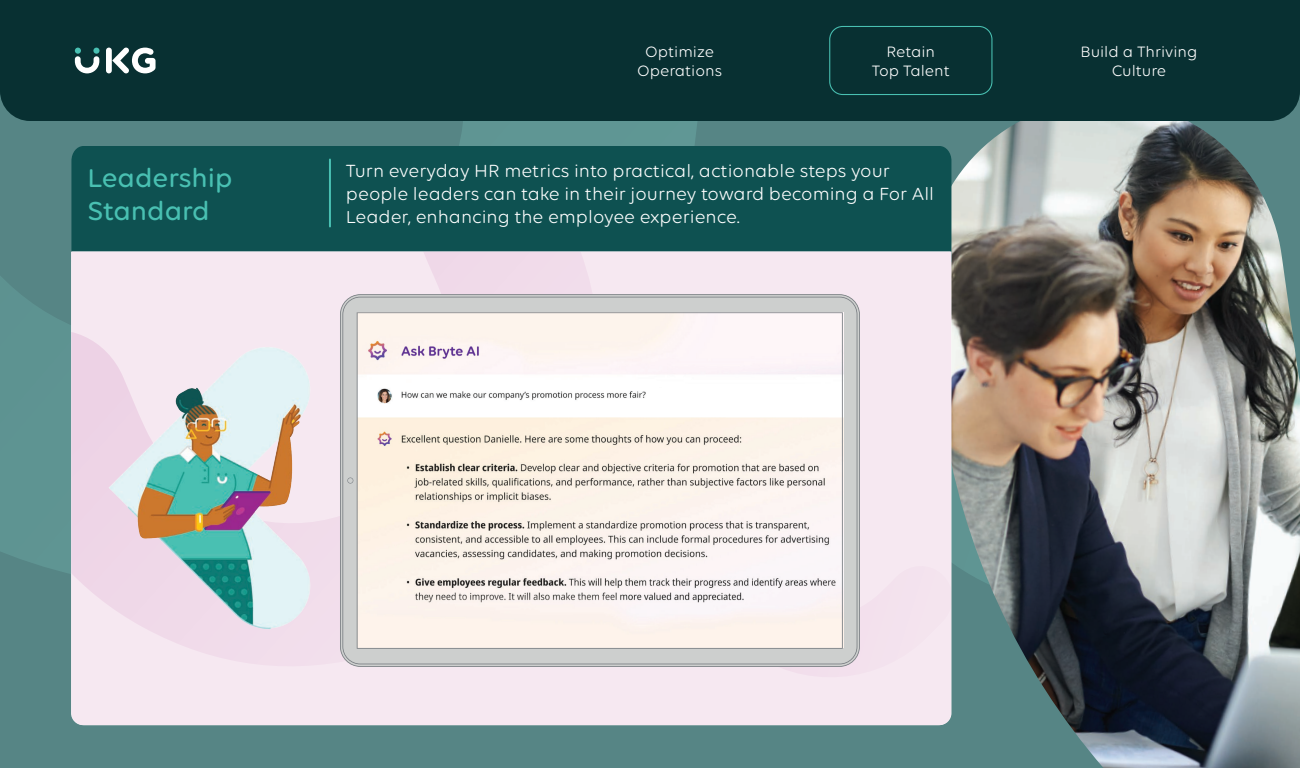
<style>
.page{position:relative;width:1300px;height:768px;background:#568585}
.page>*{position:absolute;margin:0;border:0;box-sizing:border-box;transform-origin:0 0}
.t1{font:500 28px/33.6px "Volte Rounded";color:#49c0b2}
.t2{font:19px/22.8px "Volte Rounded";color:#fff}
.t3{font:16.2px/19.5px "Volte Rounded";color:#fff;text-align:center}
</style>
<div class="page">
<svg style="left:0;top:121px;width:697px;height:453px"></svg>
<img style="left:913px;top:121px;width:387px;height:647px">
<div style="left:71px;top:146px;width:880px;height:106px;background:#0e5151"></div>
<hr style="left:329px;top:160px;width:2px;height:66px;background:#49c0b2">
<div style="left:71px;top:252px;width:880px;height:473px;background:#f6e8f1"></div>
<svg style="left:71px;top:252px;width:520px;height:412px"></svg>
<svg style="left:340px;top:294px;width:520px;height:373px;background:#afb1b3"></svg>
<svg style="left:342px;top:297px;width:515px;height:367px;background:#cbcccc"></svg>
<svg style="left:357px;top:312px;width:486px;height:337px;fill:#fdf3ec"></svg>
<img style="left:93px;top:329px;width:275px;height:311px">
<div style="left:0;top:0;width:1300px;height:121px;background:#083032"></div>
<div style="left:106px;top:48px;width:6px;height:25px;background:#fff;border-radius:3px"></div>
<svg style="left:112px;top:48px;width:44px;height:25px"></svg>
<svg style="left:75px;top:48px;width:24px;height:25px"></svg>
<div style="left:829px;top:26px;width:163px;height:69px;border:1px solid #49c0b2;border-radius:13px"></div>
<h1 class="t1" style="left:87px;top:160px;width:147px">Leadership<br>Standard</h1>
<p class="t3" style="left:637px;top:41px;width:87px">Optimize<br>Operations</p>
<p class="t3" style="left:1081px;top:41px;width:118px">Build a Thriving<br>Culture</p>
<p class="t3" style="left:872px;top:41px;width:79px">Retain<br>Top Talent</p>
<p class="t2" style="left:346px;top:159px;width:590px">Turn everyday HR metrics into practical, actionable steps your people leaders can take in their journey toward becoming a For All<br>Leader, enhancing the employee experience.</p>
</div>
